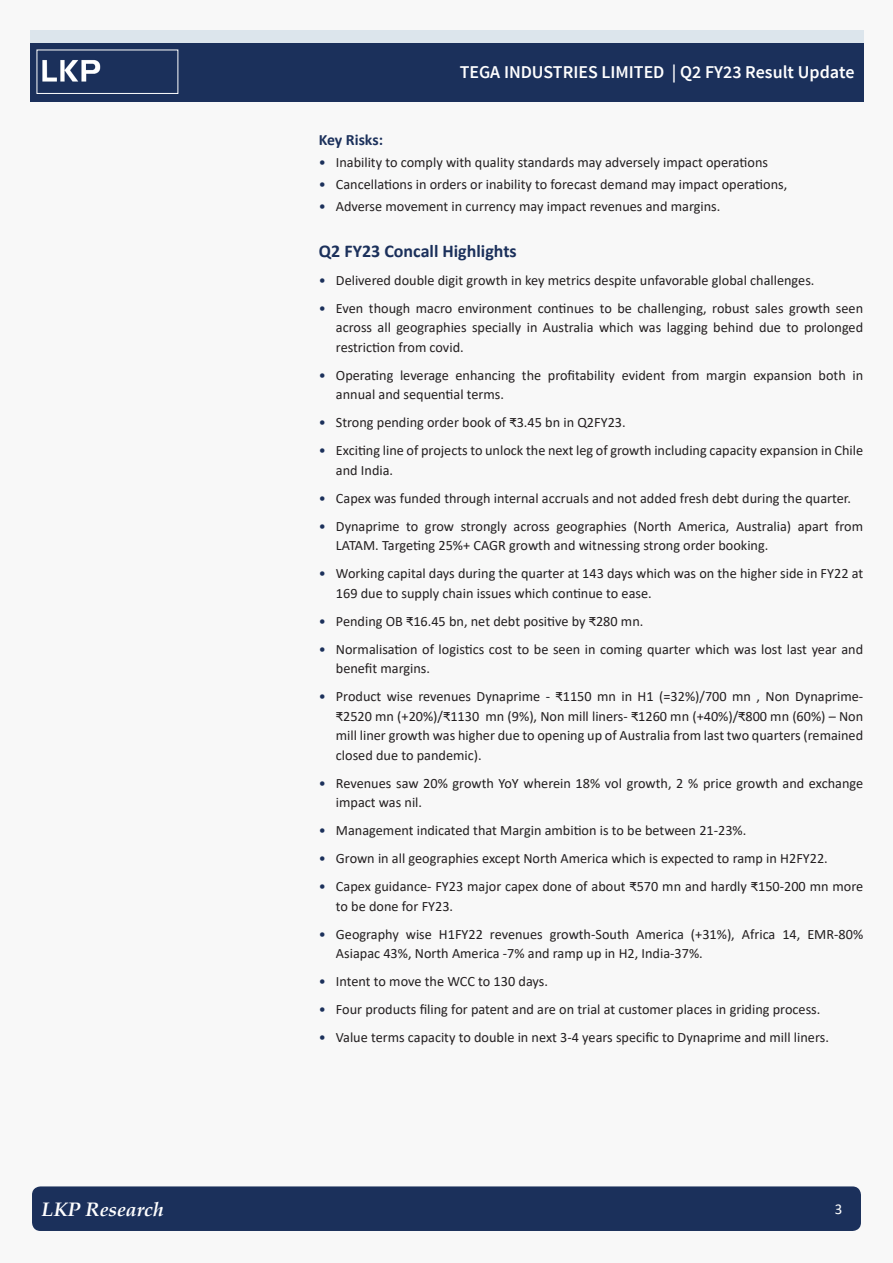
<style>
.page{position:relative;width:893px;height:1263px;background:#f8f8f8}
.page>*{position:absolute;margin:0;border:0;box-sizing:border-box;transform-origin:0 0}
.t1{font:italic 700 19.5px "Book Antiqua";color:#fff}
.t2{font:600 18px "Source Sans Pro";color:#fff}
.Paragraph{font:700 18px "Calibri";color:#1b305b}
.Paragraph_Head{font:700 15.75px "Calibri";letter-spacing:-.005em;color:#1b305b}
.t3{font:15px "Calibri";color:#fff}
.t4{font:14.25px/19.5px "Calibri";color:#231f20}
.s1{color:#1b305b}
</style>
<div class="page">
<div style="left:30px;top:42px;width:833px;height:59px;background:#1b305b"></div>
<div style="left:30px;top:30px;width:833px;height:12px;background:#dce5ec"></div>
<img style="left:42px;top:60px;width:59px;height:22px">
<div style="left:37px;top:50px;width:141px;height:44px;border:1px solid #fff"></div>
<div style="left:32px;top:1186px;width:829px;height:45px;background:#1b305b;border-radius:9px"></div>
<p class="t2" style="left:460px;top:61px;width:396px">TEGA INDUSTRIES LIMITED | Q2 FY23 Result Update</p>
<p class="Paragraph_Head" style="left:319px;top:129px;width:66px">Key Risks:</p>
<p class="t4" style="left:319px;top:152px;width:451px"><span class="s1">•</span> Inability to comply with quality standards may adversely impact operations</p>
<p class="t4" style="left:319px;top:174px;width:470px"><span class="s1">•</span> Cancellations in orders or inability to forecast demand may impact operations,</p>
<p class="t4" style="left:319px;top:196px;width:403px"><span class="s1">•</span> Adverse movement in currency may impact revenues and margins.</p>
<p class="Paragraph" style="left:319px;top:238px;width:199px">Q2 FY23 Concall Highlights</p>
<p class="t4" style="left:319px;top:270px;width:497px"><span class="s1">•</span> Delivered double digit growth in key metrics despite unfavorable global challenges.</p>
<p class="t4" style="left:336px;top:298px;width:529px;text-align:justify;text-indent:-17px"><span class="s1">•</span> Even though macro environment continues to be challenging, robust sales growth seen across all geographies specially in Australia which was lagging behind due to prolonged restriction from covid.</p>
<p class="t4" style="left:336px;top:365px;width:529px;text-indent:-17px"><span class="s1">•</span> Operating leverage enhancing the profitability evident from margin expansion both in annual and sequential terms.</p>
<p class="t4" style="left:319px;top:412px;width:308px"><span class="s1">•</span> Strong pending order book of ₹3.45 bn in Q2FY23.</p>
<p class="t4" style="left:336px;top:440px;width:529px;text-indent:-17px"><span class="s1">•</span> Exciting line of projects to unlock the next leg of growth including capacity expansion in Chile and India.</p>
<p class="t4" style="left:319px;top:488px;width:534px"><span class="s1">•</span> Capex was funded through internal accruals and not added fresh debt during the quarter.</p>
<p class="t4" style="left:336px;top:516px;width:529px;text-indent:-17px"><span class="s1">•</span> Dynaprime to grow strongly across geographies (North America, Australia) apart from<br>LATAM. Targeting 25%+ CAGR growth and witnessing strong order booking.</p>
<p class="t4" style="left:336px;top:563px;width:529px;text-indent:-17px"><span class="s1">•</span> Working capital days during the quarter at 143 days which was on the higher side in FY22 at<br>169 due to supply chain issues which continue to ease.</p>
<p class="t4" style="left:319px;top:611px;width:326px"><span class="s1">•</span> Pending OB ₹16.45 bn, net debt positive by ₹280 mn.</p>
<p class="t4" style="left:336px;top:639px;width:529px;text-indent:-17px"><span class="s1">•</span> Normalisation of logistics cost to be seen in coming quarter which was lost last year and benefit margins.</p>
<p class="t4" style="left:336px;top:686px;width:529px;text-align:justify;text-indent:-17px"><span class="s1">•</span> Product wise revenues Dynaprime - ₹1150 mn in H1 (=32%)/700 mn , Non Dynaprime-₹2520 mn (+20%)/₹1130 mn (9%), Non mill liners- ₹1260 mn (+40%)/₹800 mn (60%) – Non mill liner growth was higher due to opening up of Australia from last two quarters (remained closed due to pandemic).</p>
<p class="t4" style="left:336px;top:773px;width:529px;text-indent:-17px"><span class="s1">•</span> Revenues saw 20% growth YoY wherein 18% vol growth, 2 % price growth and exchange impact was nil.</p>
<p class="t4" style="left:319px;top:820px;width:429px"><span class="s1">•</span> Management indicated that Margin ambition is to be between 21-23%.</p>
<p class="t4" style="left:319px;top:848px;width:510px"><span class="s1">•</span> Grown in all geographies except North America which is expected to ramp in H2FY22.</p>
<p class="t4" style="left:336px;top:876px;width:529px;text-indent:-17px"><span class="s1">•</span> Capex guidance- FY23 major capex done of about ₹570 mn and hardly ₹150-200 mn more to be done for FY23.</p>
<p class="t4" style="left:336px;top:924px;width:529px;text-indent:-17px"><span class="s1">•</span> Geography wise H1FY22 revenues growth-South America (+31%), Africa 14, EMR-80%<br>Asiapac 43%, North America -7% and ramp up in H2, India-37%.</p>
<p class="t4" style="left:319px;top:971px;width:231px"><span class="s1">•</span> Intent to move the WCC to 130 days.</p>
<p class="t4" style="left:319px;top:999px;width:503px"><span class="s1">•</span> Four products filing for patent and are on trial at customer places in griding process.</p>
<p class="t4" style="left:319px;top:1027px;width:512px"><span class="s1">•</span> Value terms capacity to double in next 3-4 years specific to Dynaprime and mill liners.</p>
<h1 class="t1" style="left:42px;top:1196px;width:123px">LKP Research</h1>
<p class="t3" style="left:835px;top:1199px;width:9px">3</p>
</div>
